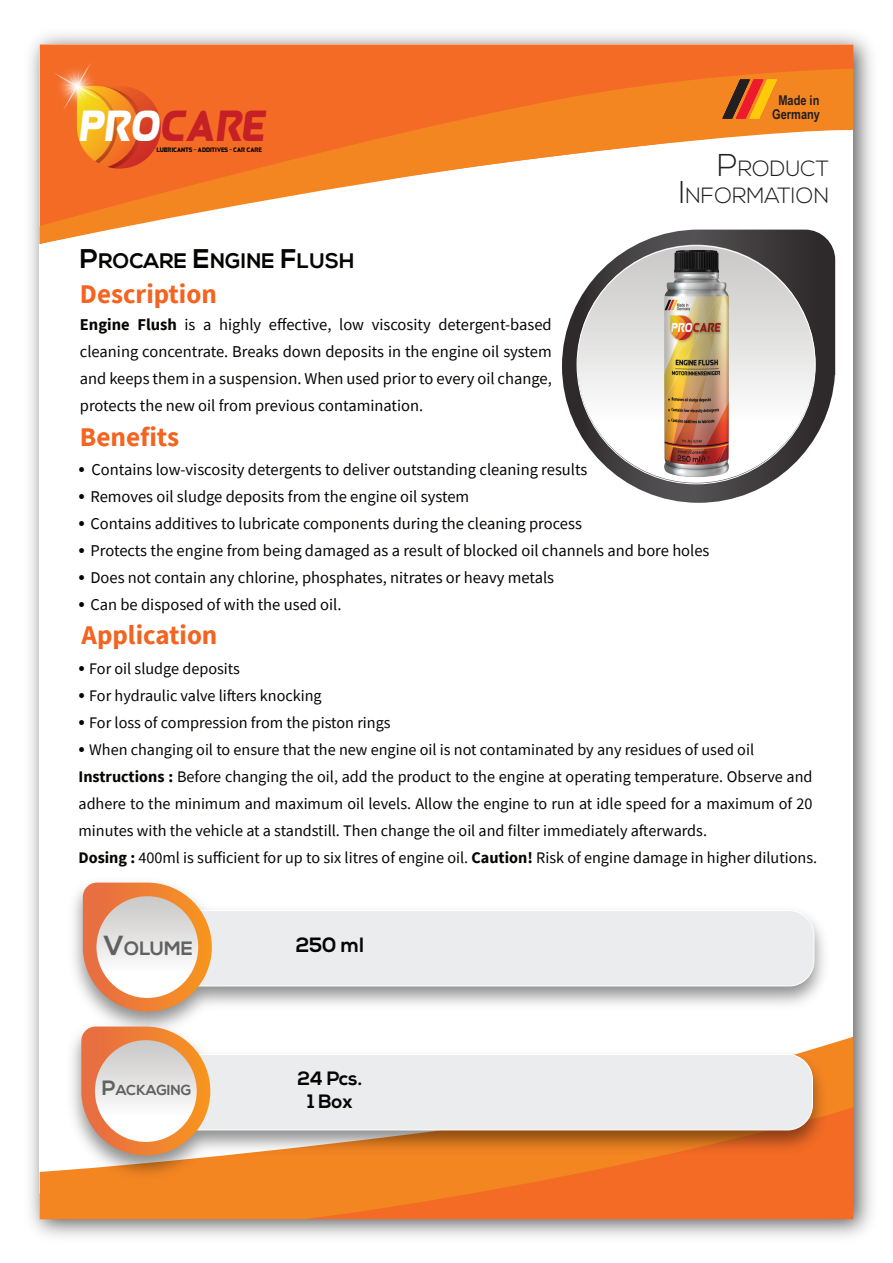
<style>
.page{position:relative;width:893px;height:1263px;background:#fff}
.page>*{position:absolute;margin:0;border:0;box-sizing:border-box;transform-origin:0 0}
.t1{font:italic 44.25px "Queenof Camelot";color:#c42025}
.t2{font:700 27px "Source Sans Pro";color:#f36421}
.t3{font:300 22.05px/27px "Nexa";color:#231f20;text-align:right}
.t4{font:700 21px "Nexa";letter-spacing:.01em;color:#050504}
.t5{font:700 20.7px "Nexa";color:#050504}
.t6{font:700 19.35px/23.1px "Nexa";letter-spacing:-.01em;color:#050504;text-align:center}
.t7{font:700 19.35px "Nexa";color:#606160}
.t8{font:16.5px/27px "Source Sans Pro";color:#050504;text-align:justify}
.t9{font:16.2px/27px "Source Sans Pro";color:#050504}
.t10{font:700 14.4px "Nexa";color:#606160}
.t11{font:700 13.5px/13.5px "Arial Narrow";color:#231f20;text-align:center}
.t12{font:6.6px "Queenof Camelot";color:#050504}
.s1{color:#fff}
.s2{font-size:27px}
.s3{font-weight:700}
.s4{font-size:31.5px}
.s5{font-size:21.3px}
.s6{font-size:27.6px}
.s7{font-size:20.7px}
</style>
<div class="page">
<img style="left:30px;top:34px;width:842px;height:1203px">
<div style="left:40px;top:44px;width:813px;height:1174px;background:#fff"></div>
<svg style="left:40px;top:1037px;width:813px;height:182px;background:#f48336"></svg>
<div style="left:40px;top:44px;width:813px;height:25px;background:#f36b25"></div>
<svg style="left:40px;top:69px;width:813px;height:175px"></svg>
<svg style="left:77px;top:86px;width:84px;height:83px;background:#e77022"></svg>
<img style="left:51px;top:56px;width:56px;height:61px">
<svg style="left:722px;top:80px;width:55px;height:38px;background:#cd6b1f"></svg>
<svg style="left:562px;top:230px;width:273px;height:273px"></svg>
<img style="left:60px;top:889px;width:775px;height:297px">
<div style="left:212px;top:910px;width:602px;height:76px;background:#ebeced"></div>
<svg style="left:83px;top:882px;width:129px;height:129px;background:#e89d6b"></svg>
<div style="left:96px;top:896px;width:102px;height:102px;background:linear-gradient(to bottom,#cbc8c6,#fff);border-radius:51px"></div>
<div style="left:210px;top:1054px;width:603px;height:76px;background:#ebeced"></div>
<svg style="left:81px;top:1026px;width:129px;height:129px;background:#e79c6a"></svg>
<div style="left:95px;top:1040px;width:102px;height:102px;background:linear-gradient(to bottom,#cbc8c6,#fff);border-radius:51px"></div>
<img style="left:579px;top:247px;width:234px;height:234px">
<h1 class="t1" style="left:80px;top:97px;width:188px"><span class="s1">PRO</span>CARE</h1>
<p class="t12" style="left:157px;top:146px;width:107px">LUBRICANTS - ADDITIVES - CAR CARE</p>
<p class="t4" style="left:80px;top:249px;width:276px"><span class="s2">P</span>ROCARE <span class="s2">E</span>NGINE <span class="s2">F</span>LUSH</p>
<h2 class="t2" style="left:80px;top:275px;width:138px">Description</h2>
<p class="t8" style="left:80px;top:311px;width:473px"><span class="s3">Engine Flush</span> is a highly effective, low viscosity detergent-based cleaning concentrate. Breaks down deposits in the engine oil system and keeps them in a suspension. When used prior to every oil change, protects the new oil from previous contamination.</p>
<p class="t11" style="left:772px;top:93px;width:49px">Made in<br>Germany</p>
<h3 class="t3" style="left:679px;top:156px;width:152px"><span class="s4">P</span>RODUCT<br><span class="s4">I</span>NFORMATION</h3>
<h2 class="t2" style="left:80px;top:418px;width:101px">Benefits</h2>
<p class="t8" style="left:79px;top:456px;width:510px"><span class="s5">•</span> Contains low-viscosity detergents to deliver outstanding cleaning results</p>
<p class="t8" style="left:79px;top:483px;width:392px"><span class="s5">•</span> Removes oil sludge deposits from the engine oil system</p>
<p class="t8" style="left:79px;top:510px;width:505px"><span class="s5">•</span> Contains additives to lubricate components during the cleaning process</p>
<p class="t8" style="left:79px;top:537px;width:632px"><span class="s5">•</span> Protects the engine from being damaged as a result of blocked oil channels and bore holes</p>
<p class="t8" style="left:79px;top:564px;width:477px"><span class="s5">•</span> Does not contain any chlorine, phosphates, nitrates or heavy metals</p>
<p class="t8" style="left:79px;top:591px;width:265px"><span class="s5">•</span> Can be disposed of with the used oil.</p>
<h2 class="t2" style="left:82px;top:616px;width:137px">Application</h2>
<p class="t9" style="left:79px;top:655px;width:163px"><span class="s5">•</span> For oil sludge deposits</p>
<p class="t9" style="left:79px;top:682px;width:245px"><span class="s5">•</span> For hydraulic valve lifters knocking</p>
<p class="t9" style="left:79px;top:709px;width:314px"><span class="s5">•</span> For loss of compression from the piston rings</p>
<p class="t9" style="left:79px;top:736px;width:740px"><span class="s5">•</span> When changing oil to ensure that the new engine oil is not contaminated by any residues of used oil <span class="s3">Instructions :</span> Before changing the oil, add the product to the engine at operating temperature. Observe and adhere to the minimum and maximum oil levels. Allow the engine to run at idle speed for a maximum of 20 minutes with the vehicle at a standstill. Then change the oil and filter immediately afterwards.<br><span class="s3">Dosing :</span> 400ml is sufficient for up to six litres of engine oil. <span class="s3">Caution!</span> Risk of engine damage in higher dilutions.</p>
<p class="t7" style="left:103px;top:938px;width:91px"><span class="s6">V</span>OLUME</p>
<p class="t5" style="left:296px;top:933px;width:70px">250 ml</p>
<p class="t10" style="left:102px;top:1081px;width:91px"><span class="s7">P</span>ACKAGING</p>
<p class="t6" style="left:298px;top:1067px;width:66px">24 Pcs.<br>1 Box</p>
</div>
